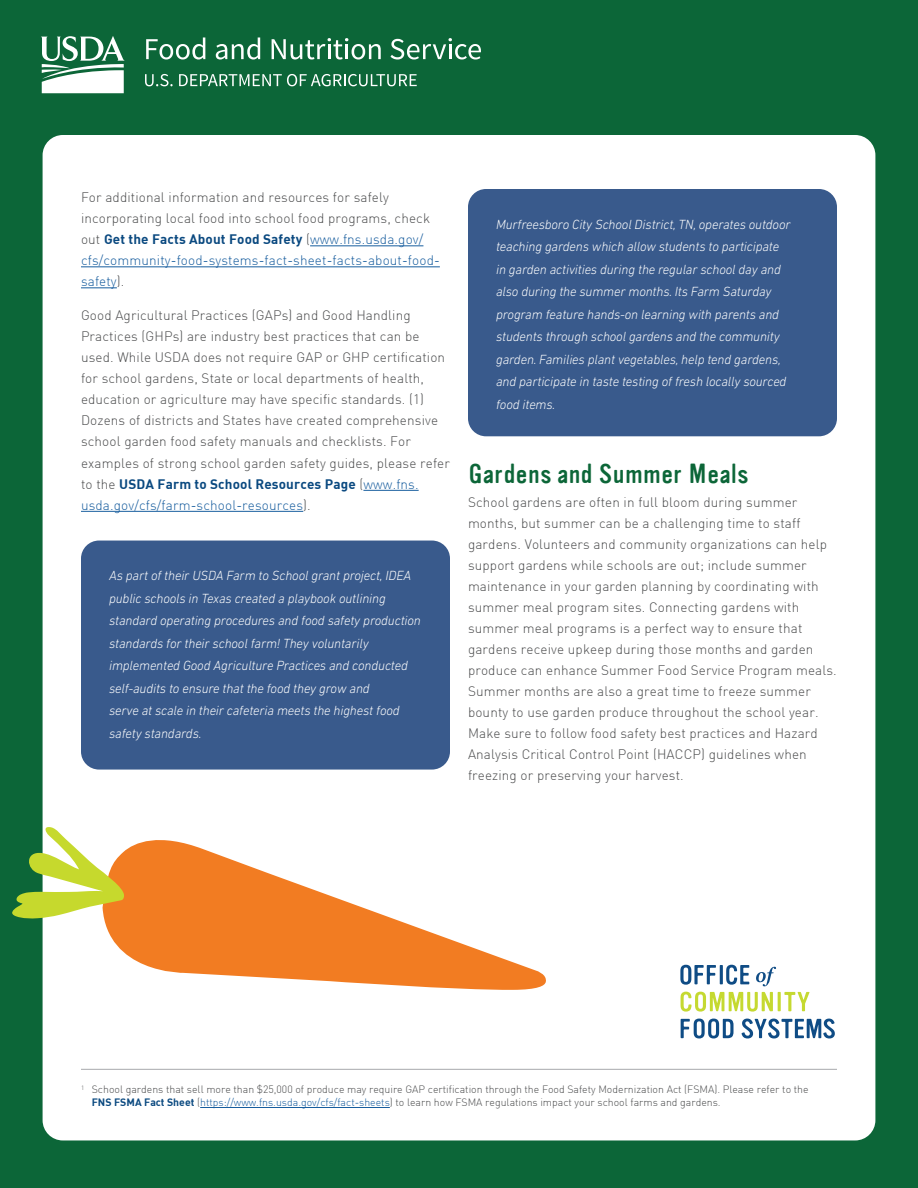
<style>
.page{position:relative;width:918px;height:1188px;background:#0c6638}
.page>*{position:absolute;margin:0;border:0;box-sizing:border-box;transform-origin:0 0}
.t1{font:27px "Vinyl";letter-spacing:-.01em;color:#0c6638}
.t2{font:300 13.5px/21px "DIN";letter-spacing:.01em;color:#4b4c4d}
.t3{font:italic 300 13.5px/22.5px "DIN Next LT Pro";letter-spacing:-.01em;color:#fff}
.t4{font:300 10.5px/12.6px "DIN";color:#4b4c4d}
.s1{font-weight:700;color:#0a4980}
.s2{color:#175d9e}
</style>
<div class="page">
<div style="left:43px;top:135px;width:832px;height:1005px;background:#fff;border-radius:20px"></div>
<div style="left:468px;top:189px;width:369px;height:247px;background:#395a8c;border-radius:18px"></div>
<div style="left:81px;top:541px;width:369px;height:229px;background:#395a8c;border-radius:18px"></div>
<svg style="left:146px;top:37px;width:59px;height:23px"></svg>
<svg style="left:216px;top:37px;width:44px;height:23px"></svg>
<svg style="left:272px;top:38px;width:109px;height:22px"></svg>
<svg style="left:390px;top:38px;width:91px;height:22px"></svg>
<svg style="left:145px;top:74px;width:28px;height:12px"></svg>
<svg style="left:179px;top:74px;width:238px;height:12px"></svg>
<svg style="left:41px;top:36px;width:84px;height:57px"></svg>
<hr style="left:310px;top:246px;width:113px;height:1px;background:#175d9e">
<hr style="left:81px;top:267px;width:359px;height:1px;background:#175d9e">
<hr style="left:81px;top:288px;width:36px;height:1px;background:#175d9e">
<hr style="left:363px;top:490px;width:56px;height:1px;background:#175d9e">
<hr style="left:81px;top:511px;width:222px;height:1px;background:#175d9e">
<hr style="left:81px;top:1069px;width:756px;height:1px;background:#a8a9ad">
<hr style="left:200px;top:1107px;width:190px;height:1px;background:#175d9e">
<svg style="left:681px;top:1019px;width:53px;height:20px"></svg>
<svg style="left:742px;top:1019px;width:93px;height:19px"></svg>
<svg style="left:680px;top:965px;width:129px;height:47px"></svg>
<svg style="left:104px;top:840px;width:442px;height:150px;fill:#f27c22"></svg>
<svg style="left:12px;top:826px;width:112px;height:93px"></svg>
<p class="t2" style="left:81px;top:186px;width:360px">For additional information and resources for safely incorporating local food into school food programs, check out <span class="s1">Get the Facts About Food Safety</span> (<span class="s2">www.fns.usda.gov/ cfs/community-food-systems-fact-sheet-facts-about-food&shy;safety</span>).</p>
<p class="t2" style="left:81px;top:305px;width:370px">Good Agricultural Practices (GAPs) and Good Handling Practices (GHPs) are industry best practices that can be used. While USDA does not require GAP or GHP certification for school gardens, State or local departments of health, education or agriculture may have specific standards. (1)<br>Dozens of districts and States have created comprehensive school garden food safety manuals and checklists. For examples of strong school garden safety guides, please refer to the <span class="s1">USDA Farm to School Resources Page</span> (<span class="s2">www.fns. usda.gov/cfs/farm-school-resources</span>).</p>
<p class="t3" style="left:109px;top:564px;width:313px">As part of their USDA Farm to School grant project, IDEA public schools in Texas created a playbook outlining standard operating procedures and food safety production standards for their school farm! They voluntarily implemented Good Agriculture Practices and conducted self-audits to ensure that the food they grow and<br>serve at scale in their cafeteria meets the highest food safety standards.</p>
<p class="t3" style="left:496px;top:213px;width:296px">Murfreesboro City School District, TN, operates outdoor teaching gardens which allow students to participate in garden activities during the regular school day and also during the summer months. Its Farm Saturday program feature hands-on learning with parents and students through school gardens and the community garden. Families plant vegetables, help tend gardens, and participate in taste testing of fresh locally sourced food items.</p>
<p class="t1" style="left:468px;top:459px;width:283px">Gardens and Summer Meals</p>
<p class="t2" style="left:468px;top:492px;width:370px">School gardens are often in full bloom during summer months, but summer can be a challenging time to staff gardens. Volunteers and community organizations can help support gardens while schools are out; include summer maintenance in your garden planning by coordinating with summer meal program sites. Connecting gardens with summer meal programs is a perfect way to ensure that gardens receive upkeep during those months and garden produce can enhance Summer Food Service Program meals.<br>Summer months are also a great time to freeze summer bounty to use garden produce throughout the school year.<br>Make sure to follow food safety best practices and Hazard Analysis Critical Control Point (HACCP) guidelines when freezing or preserving your harvest.</p>
<p class="t4" style="left:92px;top:1083px;width:718px;text-indent:-11px"><sup>1</sup> School gardens that sell more than $25,000 of produce may require GAP certification through the Food Safety Modernization Act (FSMA). Please refer to the<br><span class="s1">FNS FSMA Fact Sheet</span> (<span class="s2">https://www.fns.usda.gov/cfs/fact-sheets</span>) to learn how FSMA regulations impact your school farms and gardens.</p>
</div>
